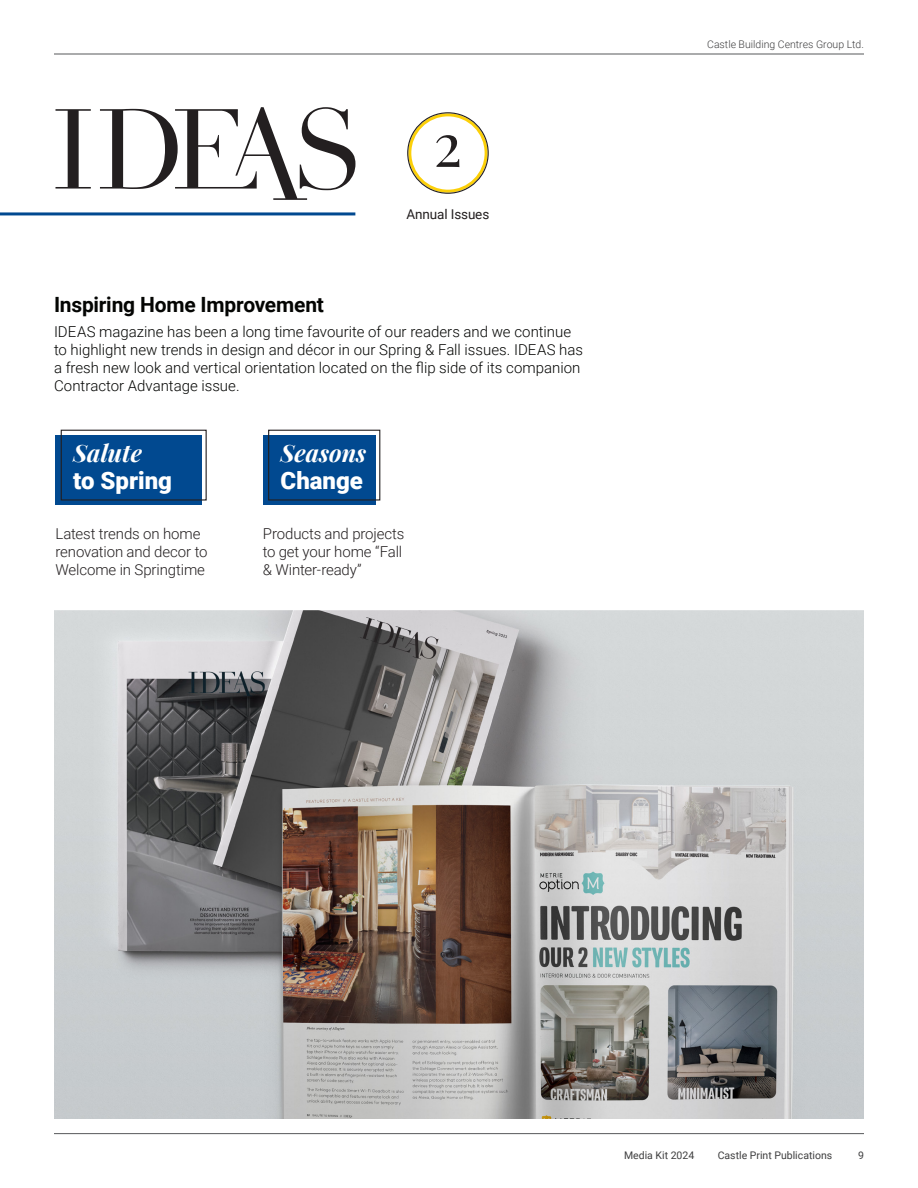
<style>
.page{position:relative;width:918px;height:1188px;background:#fff}
.page>*{position:absolute;margin:0;border:0;box-sizing:border-box;transform-origin:0 0}
.t1{font:60px "Playfair Display";color:#231f20}
.t2{font:900 24px "Roboto";color:#fff}
.t3{font:italic 700 24px "Playfair Display";letter-spacing:-.005em;color:#fff}
.Subtitle{font:700 21px "Roboto";letter-spacing:-.01em;color:#040503}
.Body_Copy_Black{font:300 15px/18px "Roboto";color:#040503}
.Body_Copy_Black-2{font:300 15px/18px "Roboto";letter-spacing:-.01em;color:#231f20}
.t4{font:13.5px "Roboto";letter-spacing:-.01em;color:#231f20}
.t5{font:10.5px "Roboto";color:#3e3e3f}
.t6{font:300 10.5px "Roboto";color:#3e3e3f}
</style>
<div class="page">
<hr style="left:54px;top:54px;width:810px;height:1px;background:#57585a">
<hr style="left:54px;top:1133px;width:810px;height:1px;background:#57585a">
<svg style="left:56px;top:109px;width:35px;height:80px"></svg>
<svg style="left:100px;top:107px;width:255px;height:93px"></svg>
<hr style="left:0;top:212px;width:355px;height:3px;background:#014990">
<div style="left:408px;top:113px;width:80px;height:80px;border:3px solid #fcd009;border-radius:50%"></div>
<div style="left:407px;top:112px;width:82px;height:82px;border:1px solid #231f20;border-radius:50%"></div>
<div style="left:56px;top:435px;width:146px;height:69px;background:#014990"></div>
<div style="left:61px;top:430px;width:146px;height:71px;border:1px solid #231f20"></div>
<div style="left:263px;top:435px;width:112px;height:69px;background:#014990"></div>
<div style="left:268px;top:430px;width:112px;height:71px;border:1px solid #231f20"></div>
<img style="left:54px;top:610px;width:810px;height:509px">
<p class="t1" style="left:433px;top:97px;width:30px">2</p>
<p class="t4" style="left:407px;top:205px;width:84px">Annual Issues</p>
<p class="Subtitle" style="left:54px;top:290px;width:272px">Inspiring Home Improvement</p>
<p class="Body_Copy_Black" style="left:54px;top:322px;width:531px">IDEAS magazine has been a long time favourite of our readers and we continue to highlight new trends in design and décor in our Spring &amp; Fall issues. IDEAS has a fresh new look and vertical orientation located on the flip side of its companion Contractor Advantage issue.</p>
<p class="t3" style="left:73px;top:434px;width:70px">Salute</p>
<p class="t2" style="left:73px;top:464px;width:100px">to Spring</p>
<p class="Body_Copy_Black-2" style="left:56px;top:524px;width:153px">Latest trends on home renovation and decor to<br>Welcome in Springtime</p>
<p class="t3" style="left:281px;top:434px;width:87px">Seasons</p>
<p class="t2" style="left:281px;top:464px;width:84px">Change</p>
<p class="Body_Copy_Black-2" style="left:263px;top:524px;width:143px">Products and projects to get your home “Fall &amp; Winter-ready”</p>
<p class="t6" style="left:707px;top:37px;width:158px">Castle Building Centres Group Ltd.</p>
<p class="t5" style="left:624px;top:1147px;width:72px">Media Kit 2024</p>
<p class="t5" style="left:718px;top:1147px;width:116px">Castle Print Publications</p>
<p class="t5" style="left:858px;top:1147px;width:7px">9</p>
</div>
